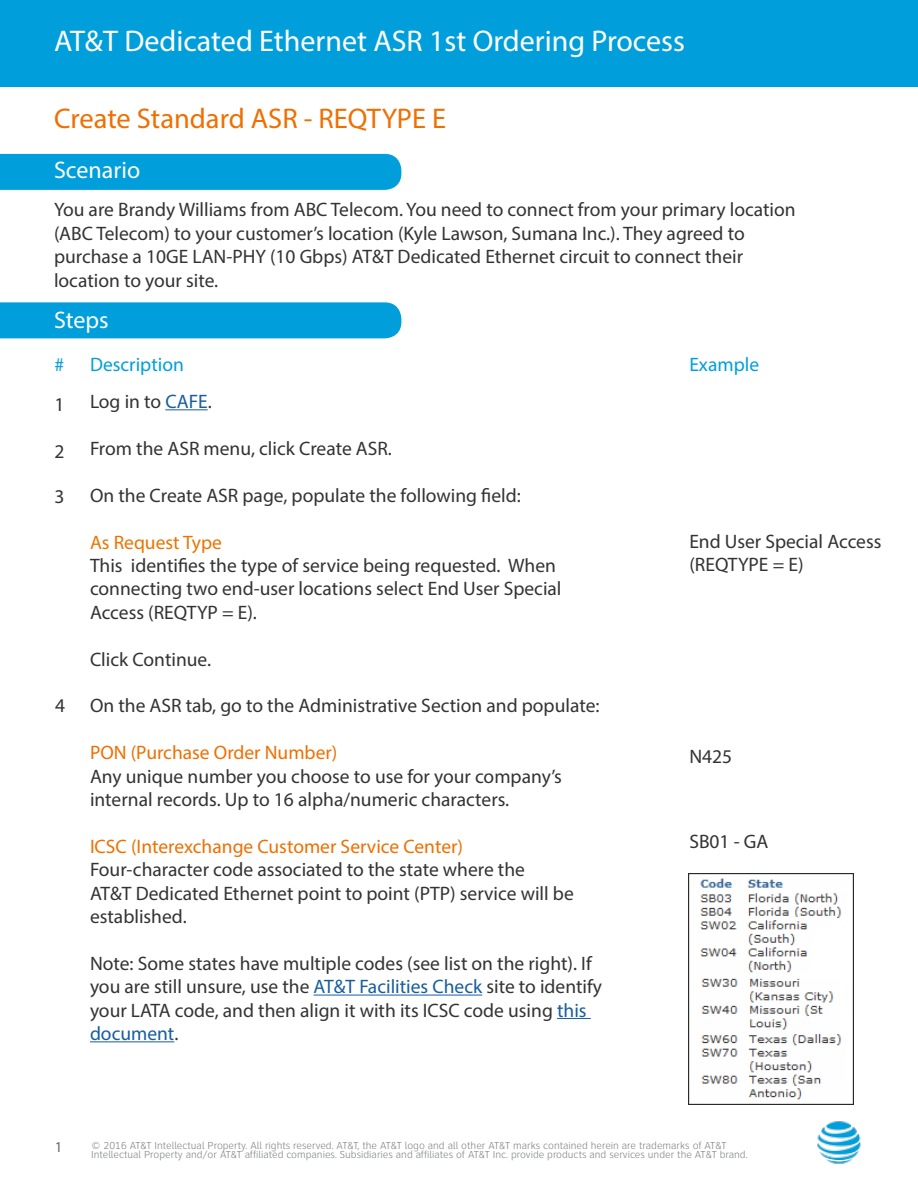
<style>
.page{position:relative;width:918px;height:1188px;background:#fff}
.page>*{position:absolute;margin:0;border:0;box-sizing:border-box;transform-origin:0 0}
.Headline{font:30px "Myriad Pro";color:#fff}
.Headline-2{font:28.5px "Myriad Pro";color:#ef6f00}
.Subhead{font:24px "Myriad Pro";color:#fff}
.t1{font:19.5px/23.4px "Myriad Pro";color:#333}
.t2{font:19.5px "Myriad Pro";color:#009fdb}
.t3{font:15px "Myriad Pro";color:#666}
.t4{font:300 10.5px/9px "Clearview ATT";color:#808285}
.s1{color:#175d9e}
.s2{color:#ea7400}
.s3{color:#ef6f00}
</style>
<div class="page">
<img style="left:817px;top:1121px;width:44px;height:43px">
<div style="left:0;top:154px;width:401px;height:36px;background:#009fdb"></div>
<div style="left:54px;top:154px;width:86px;height:30px;background:#009fdb"></div>
<div style="left:0;top:302px;width:401px;height:36px;background:#009fdb"></div>
<div style="left:54px;top:304px;width:55px;height:30px;background:#009fdb"></div>
<div style="left:1px;top:0;width:917px;height:86px;background:#009fdb"></div>
<hr style="left:165px;top:409px;width:43px;height:1px;background:#175d9e">
<hr style="left:314px;top:995px;width:168px;height:1px;background:#175d9e">
<hr style="left:557px;top:1018px;width:34px;height:1px;background:#175d9e">
<hr style="left:90px;top:1041px;width:84px;height:1px;background:#175d9e">
<img style="left:688px;top:873px;width:166px;height:232px">
<p class="Headline" style="left:54px;top:22px;width:633px">AT&amp;T Dedicated Ethernet ASR 1st Ordering Process</p>
<p class="Headline-2" style="left:54px;top:101px;width:394px">Create Standard ASR - REQTYPE E</p>
<p class="Subhead" style="left:54px;top:155px;width:88px">Scenario</p>
<p class="t1" style="left:54px;top:198px;width:743px">You are Brandy Williams from ABC Telecom. You need to connect from your primary location (ABC Telecom) to your customer’s location (Kyle Lawson, Sumana Inc.). They agreed to purchase a 10GE LAN-PHY (10 Gbps) AT&amp;T Dedicated Ethernet circuit to connect their location to your site.</p>
<p class="Subhead" style="left:54px;top:305px;width:56px">Steps</p>
<p class="t2" style="left:55px;top:352px;width:11px">#</p>
<p class="t2" style="left:90px;top:352px;width:95px">Description</p>
<p class="t2" style="left:689px;top:352px;width:71px">Example</p>
<p class="t1" style="left:55px;top:392px;width:12px">1</p>
<p class="t1" style="left:90px;top:389px;width:123px">Log in to <span class="s1">CAFE</span>.</p>
<p class="t1" style="left:55px;top:440px;width:12px">2</p>
<p class="t1" style="left:90px;top:437px;width:303px">From the ASR menu, click Create ASR.</p>
<p class="t1" style="left:55px;top:484px;width:12px">3</p>
<p class="t1" style="left:90px;top:483px;width:432px">On the Create ASR page, populate the following field:</p>
<p class="t1" style="left:90px;top:530px;width:473px"><span class="s2">As Request Type<br></span>This identifies the type of service being requested. When connecting two end-user locations select End User Special Access (REQTYP = E).</p>
<p class="t1" style="left:90px;top:647px;width:123px">Click Continue.</p>
<p class="t1" style="left:90px;top:694px;width:511px">On the ASR tab, go to the Administrative Section and populate:</p>
<p class="t1" style="left:90px;top:741px;width:473px"><span class="s3">PON (Purchase Order Number)<br></span>Any unique number you choose to use for your company’s internal records. Up to 16 alpha/numeric characters.</p>
<p class="t1" style="left:90px;top:834px;width:485px"><span class="s3">ICSC (Interexchange Customer Service Center)<br></span>Four-character code associated to the state where the<br>AT&amp;T Dedicated Ethernet point to point (PTP) service will be established.</p>
<p class="t1" style="left:90px;top:951px;width:514px">Note: Some states have multiple codes (see list on the right). If you are still unsure, use the <span class="s1">AT&amp;T Facilities Check</span> site to identify your LATA code, and then align it with its ICSC code using <span class="s1">this document</span>.</p>
<p class="t1" style="left:689px;top:529px;width:194px">End User Special Access</p>
<p class="t1" style="left:689px;top:553px;width:116px">(REQTYPE = E)</p>
<p class="t1" style="left:55px;top:694px;width:12px">4</p>
<p class="t1" style="left:689px;top:745px;width:44px">N425</p>
<p class="t1" style="left:689px;top:829px;width:80px">SB01 - GA</p>
<p class="t3" style="left:55px;top:1138px;width:9px">1</p>
<p class="t4" style="left:91px;top:1142px;width:658px">© 2016 AT&amp;T Intellectual Property. All rights reserved. AT&amp;T, the AT&amp;T logo and all other AT&amp;T marks contained herein are trademarks of AT&amp;T<br>Intellectual Property and/or AT&amp;T affiliated companies. Subsidiaries and affiliates of AT&amp;T Inc. provide products and services under the AT&amp;T brand.</p>
</div>
